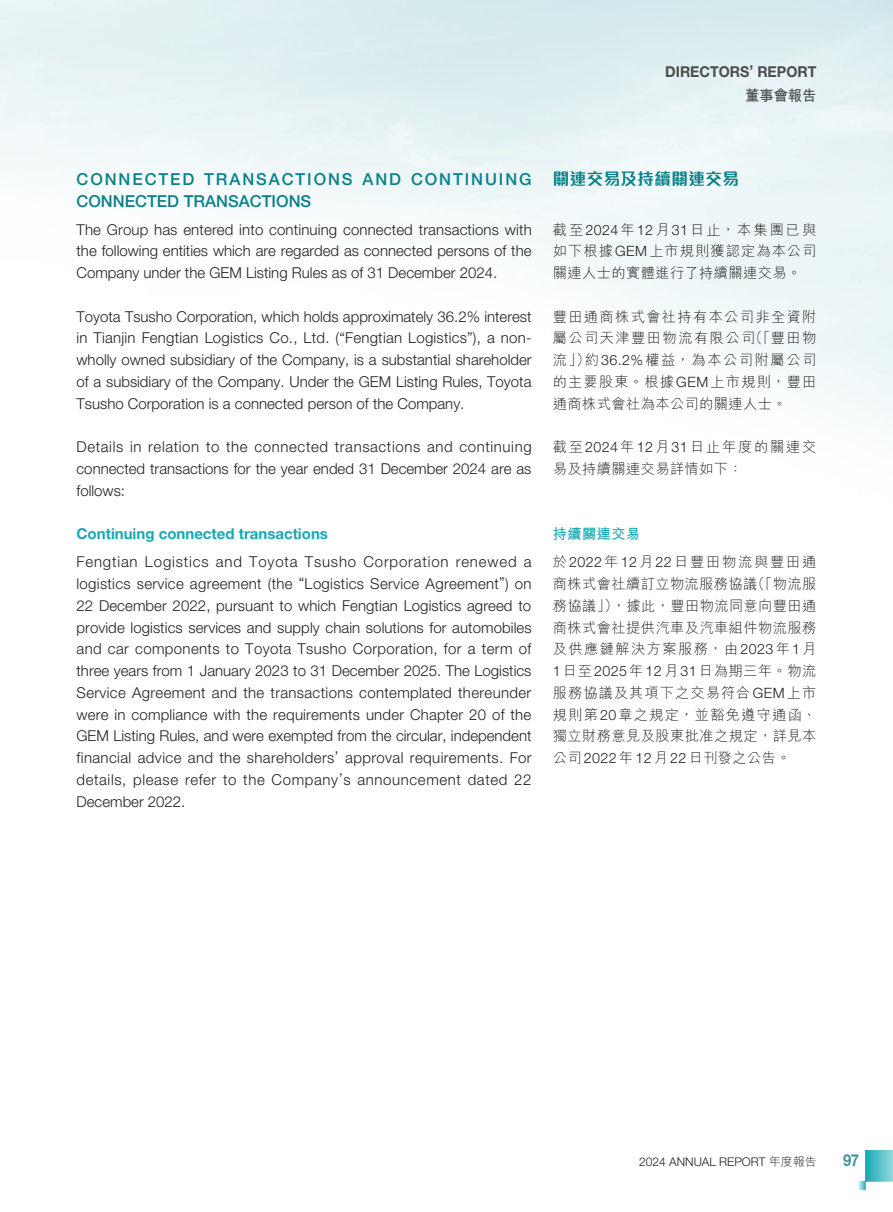
<style>
.page{position:relative;width:893px;height:1212px;background:#fff}
.page>*{position:absolute;margin:0;border:0;box-sizing:border-box;transform-origin:0 0}
._3__標題{font:500 16.5px/21.8px "Helvetica Neue LT Std";letter-spacing:.115em;color:#0a818a}
._8__標題---C{font:700 16.5px "M Finance HK";letter-spacing:.03em;color:#0a818a}
.t1{font:700 16.5px "Helvetica Neue LT Std";color:#43949d;scale:.9 1}
._1__內文{font:300 15px/21.8px "Helvetica Neue LT Std";color:#231f20;text-align:justify}
._4__副標題{font:700 15px "Helvetica Neue LT Std";color:#15a9b5}
.t2{font:700 15px "Helvetica Neue LT Std";color:#4b4c4d;scale:.95 1}
.t3{font:700 15px "M Hei HK";color:#4b4c4d;scale:.95 1}
._6__內文---C{font:300 14.25px/21.8px "M Hei HK";letter-spacing:.075em;color:#231f20;text-align:justify}
._6__內文---C-2{font:300 14.25px/21.8px "M Hei HK";letter-spacing:.03em;color:#231f20}
._9___副標題---C{font:700 14.25px "M Hei HK";letter-spacing:.03em;color:#15a9b5}
.t4{font:300 12px "Helvetica Neue LT Std";color:#231f20}
.s1{font-family:"Helvetica Neue LT Std"}
.s2{font-family:"M Hei HK"}
</style>
<div class="page">
<img style="left:1px;top:0;width:892px;height:1191px">
<svg style="left:865px;top:1150px;width:28px;height:31px"></svg>
<svg style="left:857px;top:1181px;width:8px;height:9px"></svg>
<p class="t2" style="left:665px;top:63px;width:161px">DIRECTORS’ REPORT</p>
<p class="t3" style="left:745px;top:85px;width:76px">董事會報告</p>
<p class="_3__標題" style="left:77px;top:168px;width:457px">CONNECTED TRANSACTIONS AND CONTINUING<br>CONNECTED TRANSACTIONS</p>
<p class="_1__內文" style="left:77px;top:218px;width:457px">The Group has entered into continuing connected transactions with the following entities which are regarded as connected persons of the Company under the GEM Listing Rules as of 31 December 2024.</p>
<p class="_1__內文" style="left:77px;top:305px;width:457px">Toyota Tsusho Corporation, which holds approximately 36.2% interest in Tianjin Fengtian Logistics Co., Ltd. (“Fengtian Logistics”), a non&shy;wholly owned subsidiary of the Company, is a substantial shareholder of a subsidiary of the Company. Under the GEM Listing Rules, Toyota Tsusho Corporation is a connected person of the Company.</p>
<p class="_1__內文" style="left:77px;top:436px;width:457px">Details in relation to the connected transactions and continuing connected transactions for the year ended 31 December 2024 are as follows:</p>
<p class="_4__副標題" style="left:77px;top:525px;width:253px">Continuing connected transactions</p>
<p class="_1__內文" style="left:77px;top:551px;width:457px">Fengtian Logistics and Toyota Tsusho Corporation renewed a logistics service agreement (the “Logistics Service Agreement”) on 22 December 2022, pursuant to which Fengtian Logistics agreed to provide logistics services and supply chain solutions for automobiles and car components to Toyota Tsusho Corporation, for a term of three years from 1 January 2023 to 31 December 2025. The Logistics Service Agreement and the transactions contemplated thereunder were in compliance with the requirements under Chapter 20 of the GEM Listing Rules, and were exempted from the circular, independent financial advice and the shareholders’ approval requirements. For details, please refer to the Company’s announcement dated 22<br>December 2022.</p>
<p class="_8__標題---C" style="left:553px;top:170px;width:188px">關連交易及持續關連交易</p>
<p class="_6__內文---C" style="left:553px;top:218px;width:265px">截至<span class="s1">2024</span>年<span class="s1">12</span>月<span class="s1">31</span>日止，本集團已與如下根據<span class="s1">GEM</span>上市規則獲認定為本公司關連人士的實體進行了持續關連交易。</p>
<p class="_6__內文---C" style="left:553px;top:305px;width:265px">豐田通商株式會社持有本公司非全資附屬公司天津豐田物流有限公司（「豐田物流」）約<span class="s1">36.2%</span>權益，為本公司附屬公司的主要股東。根據<span class="s1">GEM</span>上市規則，豐田通商株式會社為本公司的關連人士。</p>
<p class="_6__內文---C-2" style="left:553px;top:436px;width:265px">截至<span class="s1">2024</span>年<span class="s1">12</span>月<span class="s1">31</span>日止年度的關連交易及持續關連交易詳情如下：</p>
<p class="_9___副標題---C" style="left:553px;top:524px;width:89px">持續關連交易</p>
<p class="_6__內文---C" style="left:553px;top:551px;width:265px">於<span class="s1">2022</span>年<span class="s1">12</span>月<span class="s1">22</span>日豐田物流與豐田通商株式會社續訂立物流服務協議（「物流服務協議」），據此，豐田物流同意向豐田通商株式會社提供汽車及汽車組件物流服務及供應鏈解決方案服務，由<span class="s1">2023</span>年<span class="s1">1</span>月<span class="s1">1</span>日至<span class="s1">2025</span>年<span class="s1">12</span>月<span class="s1">31</span>日為期三年。物流服務協議及其項下之交易符合<span class="s1">GEM</span>上市規則第<span class="s1">20</span>章之規定，並豁免遵守通函、獨立財務意見及股東批准之規定，詳見本公司<span class="s1">2022</span>年<span class="s1">12</span>月<span class="s1">22</span>日刊發之公告。</p>
<p class="t4" style="left:639px;top:1154px;width:179px">2024 ANNUAL REPORT <span class="s2">年度報告</span></p>
<p class="t1" style="left:843px;top:1149px;width:19px">97</p>
</div>
